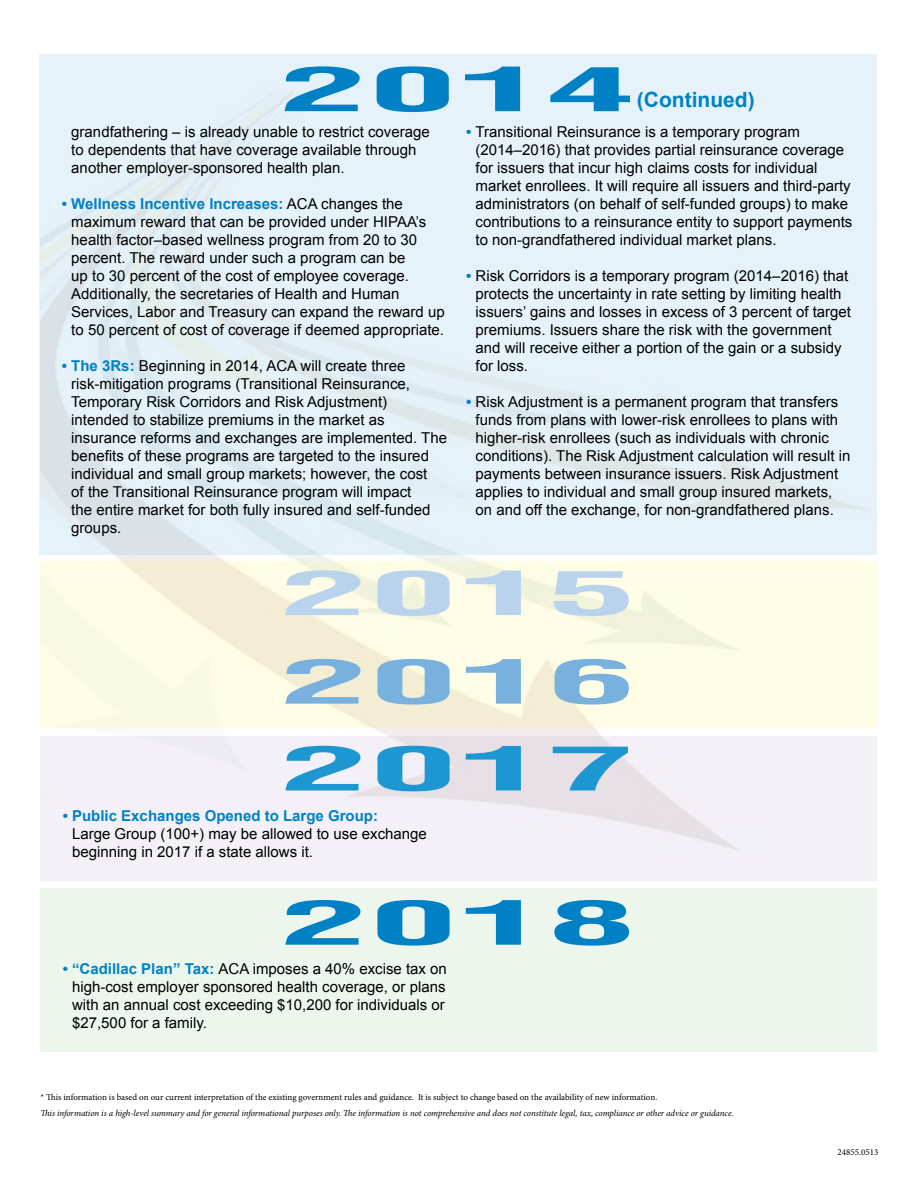
<style>
.page{position:relative;width:918px;height:1188px;background:#fff}
.page>*{position:absolute;margin:0;border:0;box-sizing:border-box;transform-origin:0 0}
.t1{font:700 condensed 59.4px "Helvetica";color:#0081c6;scale:3 1}
.t2{font:700 condensed 59.4px "Helvetica";color:#b9d3ed;scale:3 1}
.t3{font:700 condensed 59.4px "Helvetica";color:#78b1de;scale:3 1}
.t4{font:700 condensed 59.4px "Helvetica";color:#1e96d2;scale:3 1}
.t5{font:700 21px "Arial";color:#0081c6}
.t6{font:15px/18px "Arial";color:#000}
.t7{font:700 15px "Arial";color:#0081c6}
.t8{font:italic 9px "Minion Pro";letter-spacing:-.01em;color:#000}
.t9{font:9px "Minion Pro";color:#000}
.s1{font-weight:700;color:#0081c6}
</style>
<div class="page">
<div style="left:40px;top:54px;width:837px;height:500px;background:linear-gradient(to right,#e2eef4,#e7f2f9)"></div>
<div style="left:40px;top:889px;width:837px;height:163px;background:#ecf6ed"></div>
<svg style="left:40px;top:736px;width:837px;height:145px;fill:#f3f0f7"></svg>
<svg style="left:40px;top:562px;width:837px;height:166px;background:#fbf8e1"></svg>
<h1 class="t1" style="left:279px;top:52px;width:120px">2014</h1>
<p class="t6" style="left:71px;top:141px;width:347px">to dependents that have coverage available through another employer-sponsored health plan.</p>
<p class="t6" style="left:71px;top:195px;width:375px;text-indent:-9px"><span class="s1">• Wellness Incentive Increases:</span> ACA changes the maximum reward that can be provided under HIPAA’s health factor–based wellness program from 20 to 30 percent. The reward under such a program can be<br>up to 30 percent of the cost of employee coverage.<br>Additionally, the secretaries of Health and Human Services, Labor and Treasury can expand the reward up to 50 percent of cost of coverage if deemed appropriate.</p>
<p class="t6" style="left:71px;top:357px;width:377px;text-indent:-9px"><span class="s1">• The 3Rs:</span> Beginning in 2014, ACA will create three risk-mitigation programs (Transitional Reinsurance, Temporary Risk Corridors and Risk Adjustment) intended to stabilize premiums in the market as insurance reforms and exchanges are implemented. The benefits of these programs are targeted to the insured individual and small group markets; however, the cost<br>of the Transitional Reinsurance program will impact<br>the entire market for both fully insured and self-funded groups.</p>
<h2 class="t5" style="left:637px;top:88px;width:119px">(Continued)</h2>
<p class="t6" style="left:71px;top:123px;width:360px">grandfathering – is already unable to restrict coverage</p>
<p class="t6" style="left:476px;top:123px;width:378px;text-indent:-9px"><span class="s1">•</span> Transitional Reinsurance is a temporary program (2014–2016) that provides partial reinsurance coverage for issuers that incur high claims costs for individual market enrollees. It will require all issuers and third-party administrators (on behalf of self-funded groups) to make contributions to a reinsurance entity to support payments to non-grandfathered individual market plans.</p>
<p class="t6" style="left:476px;top:267px;width:377px;text-indent:-9px"><span class="s1">•</span> Risk Corridors is a temporary program (2014–2016) that protects the uncertainty in rate setting by limiting health issuers’ gains and losses in excess of 3 percent of target premiums. Issuers share the risk with the government and will receive either a portion of the gain or a subsidy for loss.</p>
<p class="t6" style="left:476px;top:393px;width:376px;text-indent:-9px"><span class="s1">•</span> Risk Adjustment is a permanent program that transfers funds from plans with lower-risk enrollees to plans with higher-risk enrollees (such as individuals with chronic conditions). The Risk Adjustment calculation will result in payments between insurance issuers. Risk Adjustment applies to individual and small group insured markets, on and off the exchange, for non-grandfathered plans.</p>
<h1 class="t2" style="left:280px;top:556px;width:120px">2015</h1>
<h1 class="t3" style="left:280px;top:645px;width:120px">2016</h1>
<h1 class="t4" style="left:280px;top:732px;width:120px">2017</h1>
<p class="t7" style="left:63px;top:808px;width:317px">• Public Exchanges Opened to Large Group:</p>
<p class="t6" style="left:72px;top:825px;width:356px">Large Group (100+) may be allowed to use exchange beginning in 2017 if a state allows it.</p>
<h1 class="t1" style="left:280px;top:886px;width:120px">2018</h1>
<p class="t6" style="left:72px;top:960px;width:376px;text-indent:-9px"><span class="s1">• “Cadillac Plan” Tax:</span> ACA imposes a 40% excise tax on high-cost employer sponsored health coverage, or plans with an annual cost exceeding $10,200 for individuals or $27,500 for a family.</p>
<p class="t9" style="left:40px;top:1091px;width:619px">* This information is based on our current interpretation of the existing government rules and guidance. It is subject to change based on the availability of new information.</p>
<p class="t8" style="left:40px;top:1107px;width:695px">This information is a high-level summary and for general informational purposes only. The information is not comprehensive and does not constitute legal, tax, compliance or other advice or guidance.</p>
<p class="t9" style="left:838px;top:1146px;width:42px">24855.0513</p>
</div>
